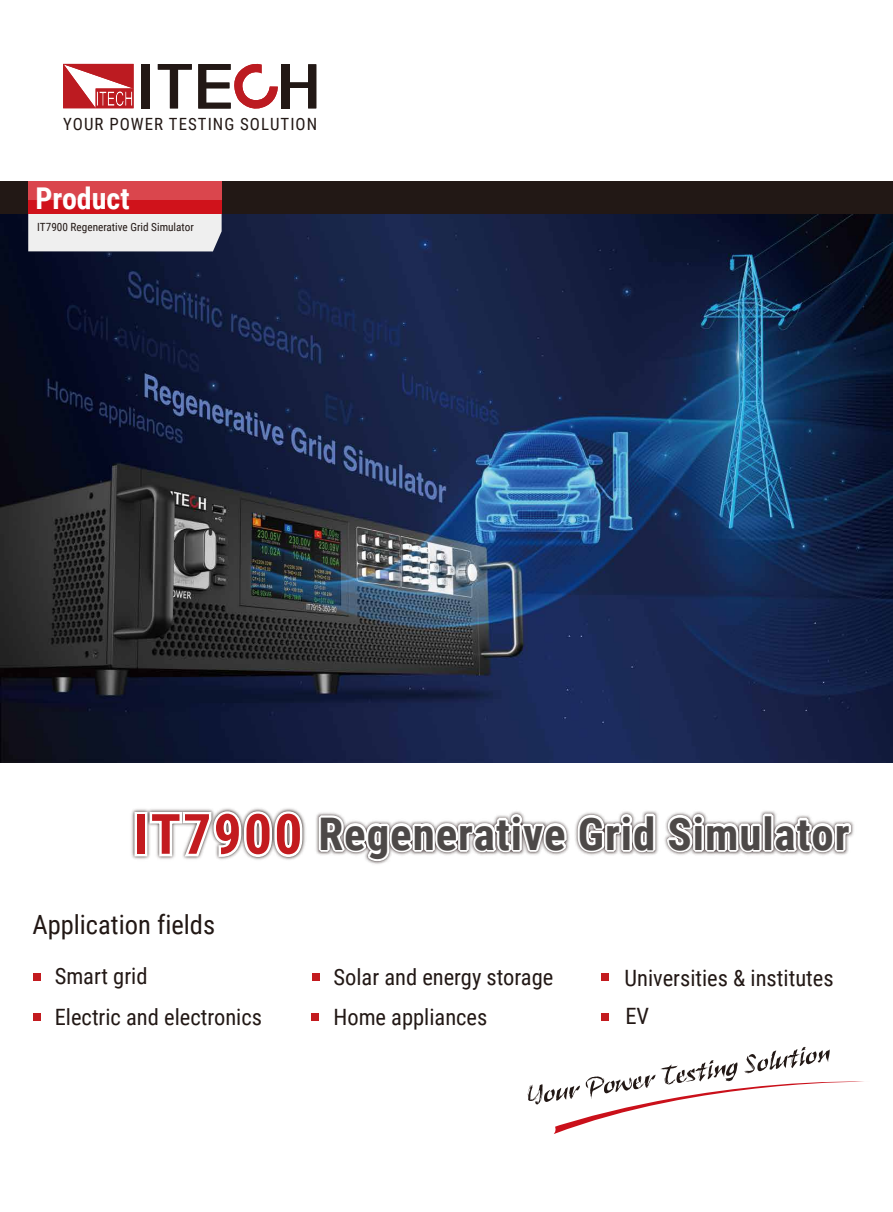
<style>
.page{position:relative;width:893px;height:1212px;background:#fff}
.page>*{position:absolute;margin:0;border:0;box-sizing:border-box;transform-origin:0 0}
.t1{font:700 45px "Roboto Condensed";letter-spacing:.02em;color:#4d4948}
.t2{font:700 30px "Roboto Condensed";color:#fff}
.t3{font:26.55px "Roboto Condensed";color:#221815}
.t4{font:22.5px/40.8px "Roboto Condensed";color:#221815}
.t5{font:16.8px "Roboto Condensed";letter-spacing:.06em;color:#221815}
.t6{font:11.25px "Roboto Condensed";color:#221815}
.s1{font-size:55.65px;color:#c31b1f}
</style>
<div class="page">
<div style="left:33px;top:973px;width:8px;height:8px;background:#c31b1f"></div>
<div style="left:33px;top:1013px;width:8px;height:8px;background:#c31b1f"></div>
<div style="left:601px;top:1013px;width:8px;height:8px;background:#c31b1f"></div>
<div style="left:312px;top:1013px;width:7px;height:8px;background:#c31b1f"></div>
<div style="left:312px;top:973px;width:8px;height:8px;background:#c31b1f"></div>
<div style="left:601px;top:973px;width:8px;height:8px;background:#c31b1f"></div>
<svg style="left:528px;top:1047px;width:336px;height:87px"></svg>
<svg style="left:63px;top:64px;width:71px;height:44px"></svg>
<div style="left:142px;top:64px;width:8px;height:44px;background:#221815"></div>
<svg style="left:158px;top:64px;width:34px;height:44px"></svg>
<svg style="left:198px;top:63px;width:80px;height:46px"></svg>
<div style="left:282px;top:64px;width:8px;height:44px;background:#221815"></div>
<svg style="left:290px;top:64px;width:26px;height:44px"></svg>
<img style="left:0;top:185px;width:893px;height:578px">
<div style="left:1px;top:182px;width:892px;height:32px;background:#221815"></div>
<div style="left:28px;top:214px;width:194px;height:37px;background:#efefef"></div>
<div style="left:28px;top:182px;width:194px;height:32px;background:#d0121b"></div>
<div style="left:28px;top:182px;width:194px;height:18px;background:#da464d"></div>
<img style="left:361px;top:755px;width:532px;height:100px">
<svg style="left:361px;top:810px;width:296px;height:54px"></svg>
<svg style="left:665px;top:810px;width:99px;height:45px"></svg>
<div style="left:763px;top:813px;width:10px;height:39px;border:4px solid #fff"></div>
<svg style="left:771px;top:815px;width:84px;height:41px"></svg>
<img style="left:77px;top:749px;width:284px;height:110px">
<div style="left:134px;top:812px;width:13px;height:44px;border:5px solid #fff"></div>
<svg style="left:147px;top:807px;width:159px;height:53px"></svg>
<p class="t5" style="left:63px;top:112px;width:255px">YOUR POWER TESTING SOLUTION</p>
<h2 class="t2" style="left:36px;top:177px;width:96px">Product</h2>
<p class="t6" style="left:37px;top:219px;width:158px">IT7900 Regenerative Grid Simulator</p>
<h1 class="t1" style="left:133px;top:802px;width:718px"><span class="s1">IT7900</span> Regenerative Grid Simulator</h1>
<p class="t3" style="left:32px;top:906px;width:184px">Application fields</p>
<p class="t4" style="left:55px;top:955px;width:209px">Smart grid<br>Electric and electronics</p>
<p class="t4" style="left:333px;top:956px;width:221px">Solar and energy storage</p>
<p class="t4" style="left:624px;top:956px;width:211px">Universities &amp; institutes</p>
<p class="t4" style="left:333px;top:996px;width:155px">Home appliances</p>
<p class="t4" style="left:625px;top:995px;width:25px">EV</p>
</div>
